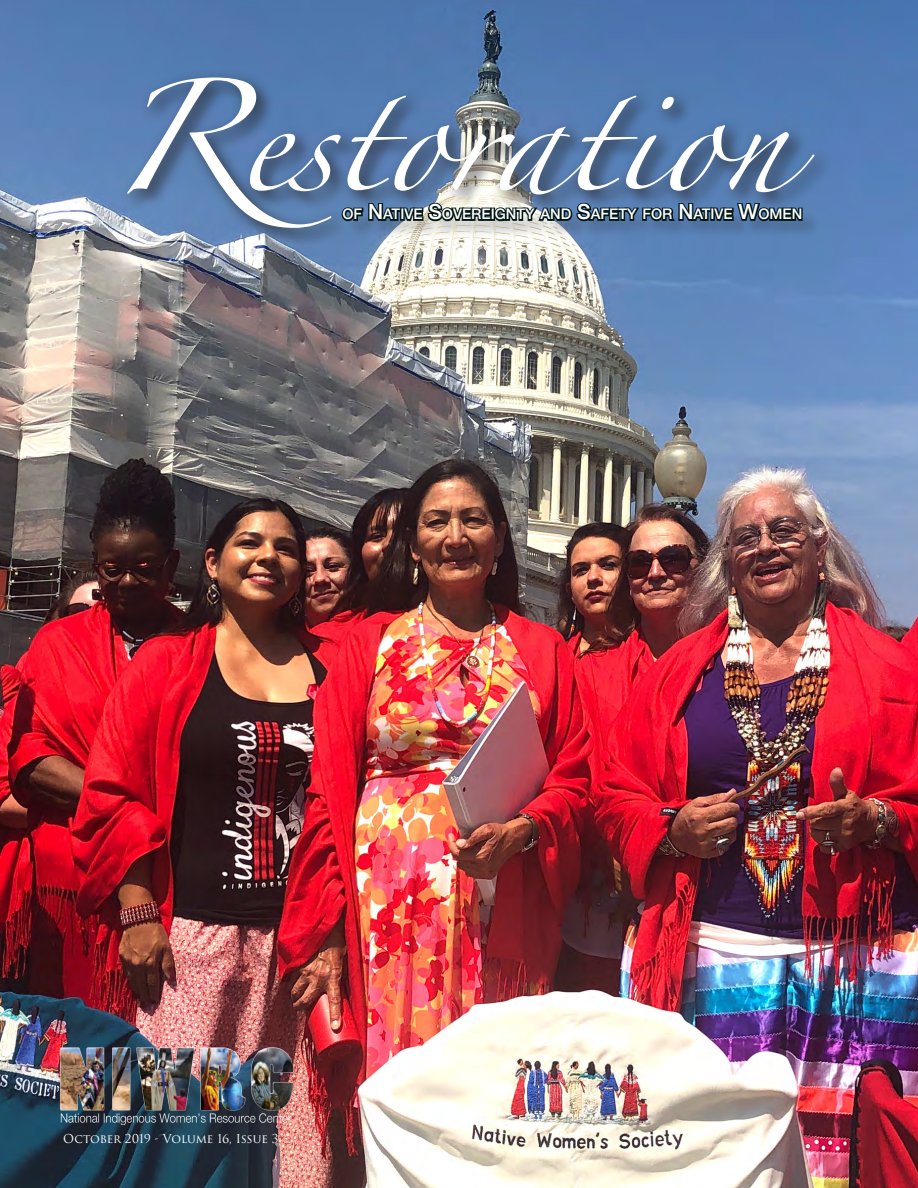
<style>
.page{position:relative;width:918px;height:1188px;background:#fff}
.page>*{position:absolute;margin:0;border:0;box-sizing:border-box;transform-origin:0 0}
.t1{font:100.35px "Zapfino";color:#fff}
.t2{font:500 14.7px "Helvetica Neue";color:#fff}
.t3{font:12px "Trajan Pro 3";letter-spacing:-.01em;color:#fff}
.s1{font-size:20.85px}
</style>
<div class="page">
<img style="left:0;top:0;width:918px;height:1188px">
<img style="left:60px;top:1047px;width:232px;height:77px">
<div style="left:118px;top:68px;width:716px;height:179px;background:#231f20;opacity:.5"></div>
<svg style="left:340px;top:186px;width:464px;height:54px;background:#627992"></svg>
<p class="t1" style="left:110px;top:96px;width:680px">Restoration</p>
<p class="t2" style="left:343px;top:202px;width:459px">OF <span class="s1">N</span>ATIVE <span class="s1">S</span>OVEREIGNTY AND <span class="s1">S</span>AFETY FOR <span class="s1">N</span>ATIVE <span class="s1">W</span>OMEN</p>
<p class="t3" style="left:63px;top:1130px;width:217px">October 2019 - Volume 16, Issue 3</p>
</div>
